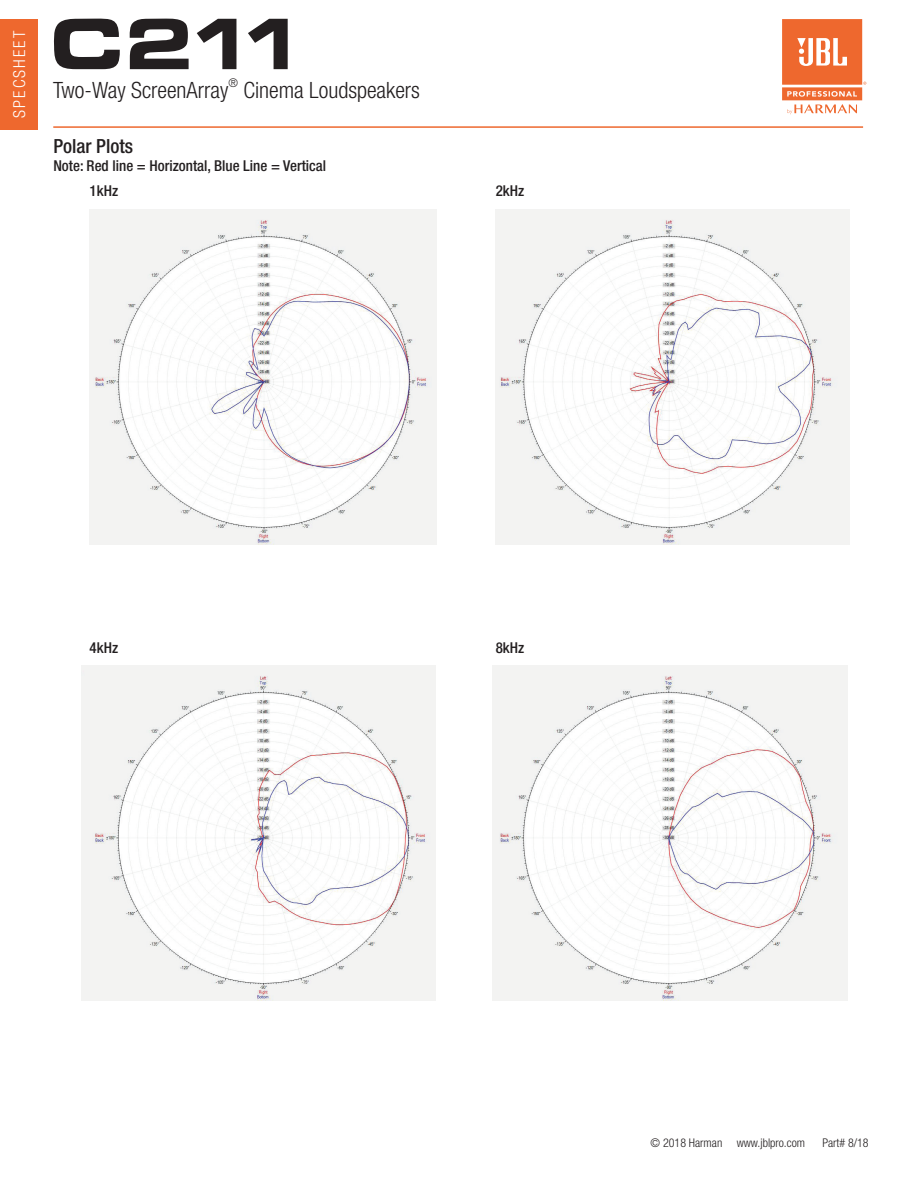
<style>
.page{position:relative;width:918px;height:1188px;background:#fff}
.page>*{position:absolute;margin:0;border:0;box-sizing:border-box;transform-origin:0 0}
.t1{font:700 72px "Eddmond";color:#231f20}
.t2{font:300 condensed 22.5px "Helvetica Neue";color:#231f20}
.t3{font:500 condensed 19.5px "Helvetica Neue";color:#231f20}
.t4{font:300 condensed 16.5px "Helvetica Neue";letter-spacing:.125em;color:#fff}
.t5{font:500 condensed 15px "Helvetica Neue";color:#231f20}
.t6{font:300 condensed 12px "Helvetica Neue";color:#231f20}
</style>
<div class="page">
<svg style="left:782px;top:19px;width:84px;height:95px"></svg>
<div style="left:0;top:19px;width:38px;height:110px;background:#ee682e"></div>
<hr style="left:53px;top:126px;width:810px;height:2px;background:#ee682e">
<img style="left:90px;top:209px;width:346px;height:335px">
<img style="left:496px;top:210px;width:354px;height:335px">
<img style="left:81px;top:665px;width:354px;height:335px">
<img style="left:493px;top:665px;width:354px;height:335px">
<p class="t4" style="left:10px;top:118px;width:88px;rotate:-90deg">SPECSHEET</p>
<h1 class="t1" style="left:49px;top:-4px;width:261px">C211</h1>
<h2 class="t2" style="left:53px;top:77px;width:177px">Two-Way ScreenArray</h2>
<p class="t6" style="left:228px;top:76px;width:11px">®</p>
<h2 class="t2" style="left:243px;top:77px;width:178px">Cinema Loudspeakers</h2>
<h3 class="t3" style="left:53px;top:135px;width:81px">Polar Plots</h3>
<p class="t5" style="left:53px;top:157px;width:274px">Note: Red line = Horizontal, Blue Line = Vertical</p>
<p class="t5" style="left:90px;top:182px;width:30px">1kHz</p>
<p class="t5" style="left:496px;top:182px;width:30px">2kHz</p>
<p class="t5" style="left:90px;top:638px;width:30px">4kHz</p>
<p class="t5" style="left:496px;top:638px;width:30px">8kHz</p>
<p class="t6" style="left:651px;top:1135px;width:156px">© 2018 Harman www.jblpro.com</p>
<p class="t6" style="left:822px;top:1135px;width:48px">Part# 8/18</p>
</div>
